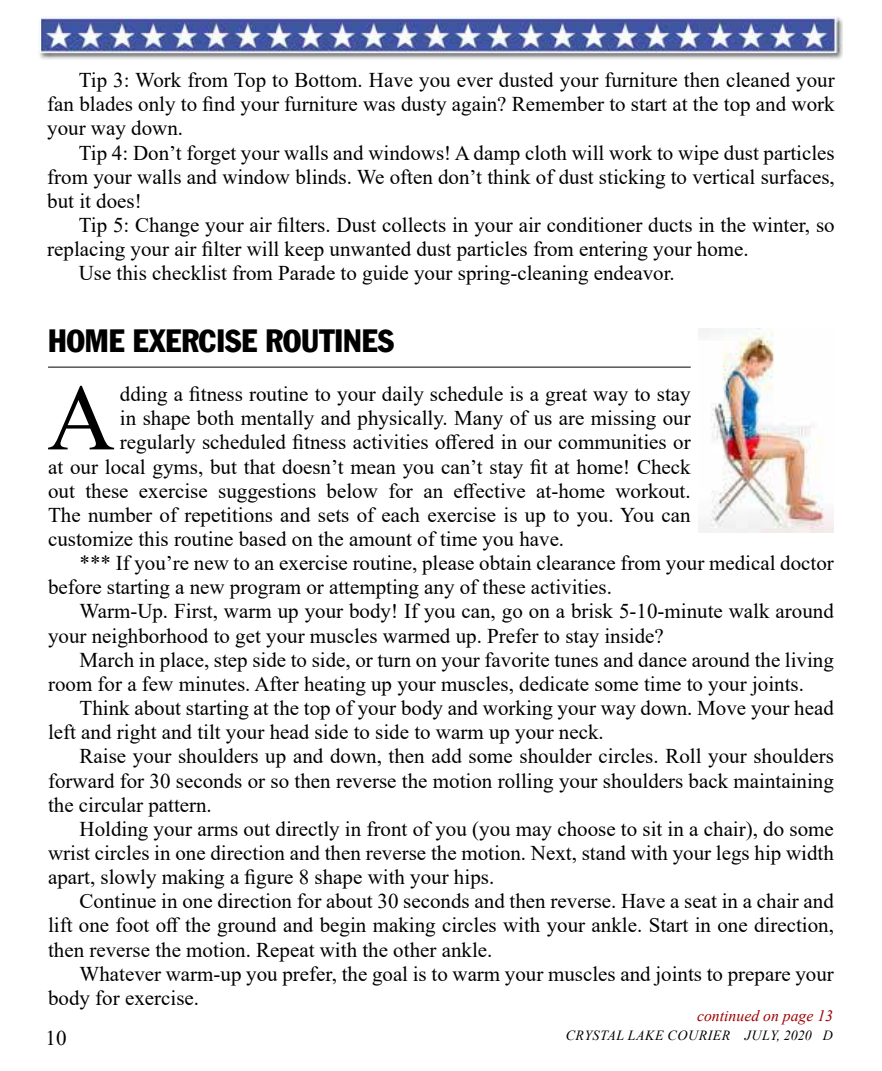
<style>
.page{position:relative;width:882px;height:1071px;background:#fff}
.page>*{position:absolute;margin:0;border:0;box-sizing:border-box;transform-origin:0 0}
.t1{font:93.98px "Times New Roman";color:#000}
.t2{font:31.5px "Franklin Gothic Condensed";color:#000}
.t3{font:21px/24.2px "Times New Roman";color:#000;text-align:justify}
.t4{font:italic 15.75px "Times New Roman";color:#9e0000}
.t5{font:italic 14px "Times New Roman";letter-spacing:.035em;color:#000}
</style>
<div class="page">
<img style="left:38px;top:16px;width:805px;height:44px">
<img style="left:699px;top:329px;width:135px;height:203px">
<hr style="left:48px;top:367px;width:643px;height:1px;background:#000">
<p class="t3" style="left:47px;top:67px;width:789px;text-indent:32px">Tip 3: Work from Top to Bottom. Have you ever dusted your furniture then cleaned your fan blades only to find your furniture was dusty again? Remember to start at the top and work your way down.</p>
<p class="t3" style="left:47px;top:140px;width:789px;text-indent:32px">Tip 4: Don’t forget your walls and windows! A damp cloth will work to wipe dust particles from your walls and window blinds. We often don’t think of dust sticking to vertical surfaces, but it does!</p>
<p class="t3" style="left:79px;top:212px;width:757px">Tip 5: Change your air filters. Dust collects in your air conditioner ducts in the winter, so</p>
<p class="t3" style="left:47px;top:236px;width:703px">replacing your air filter will keep unwanted dust particles from entering your home.</p>
<p class="t3" style="left:79px;top:261px;width:598px">Use this checklist from Parade to guide your spring-cleaning endeavor.</p>
<h2 class="t2" style="left:48px;top:321px;width:347px">HOME EXERCISE ROUTINES</h2>
<h1 class="t1" style="left:47px;top:352px;width:69px">A</h1>
<p class="t3" style="left:120px;top:381px;width:572px">dding a fitness routine to your daily schedule is a great way to stay</p>
<p class="t3" style="left:120px;top:405px;width:572px">in shape both mentally and physically. Many of us are missing our</p>
<p class="t3" style="left:120px;top:430px;width:572px">regularly scheduled fitness activities offered in our communities or</p>
<p class="t3" style="left:48px;top:454px;width:644px">at our local gyms, but that doesn’t mean you can’t stay fit at home! Check</p>
<p class="t3" style="left:48px;top:478px;width:644px">out these exercise suggestions below for an effective at-home workout.</p>
<p class="t3" style="left:48px;top:502px;width:644px">The number of repetitions and sets of each exercise is up to you. You can</p>
<p class="t3" style="left:48px;top:526px;width:518px">customize this routine based on the amount of time you have.</p>
<p class="t3" style="left:80px;top:550px;width:756px">*** If you’re new to an exercise routine, please obtain clearance from your medical doctor</p>
<p class="t3" style="left:48px;top:575px;width:565px">before starting a new program or attempting any of these activities.</p>
<p class="t3" style="left:80px;top:599px;width:756px">Warm-Up. First, warm up your body! If you can, go on a brisk 5-10-minute walk around</p>
<p class="t3" style="left:48px;top:623px;width:617px">your neighborhood to get your muscles warmed up. Prefer to stay inside?</p>
<p class="t3" style="left:80px;top:647px;width:756px">March in place, step side to side, or turn on your favorite tunes and dance around the living</p>
<p class="t3" style="left:48px;top:671px;width:757px">room for a few minutes. After heating up your muscles, dedicate some time to your joints.</p>
<p class="t3" style="left:80px;top:695px;width:756px">Think about starting at the top of your body and working your way down. Move your head</p>
<p class="t3" style="left:48px;top:719px;width:557px">left and right and tilt your head side to side to warm up your neck.</p>
<p class="t3" style="left:80px;top:744px;width:756px">Raise your shoulders up and down, then add some shoulder circles. Roll your shoulders</p>
<p class="t3" style="left:48px;top:768px;width:787px">forward for 30 seconds or so then reverse the motion rolling your shoulders back maintaining</p>
<p class="t3" style="left:48px;top:792px;width:165px">the circular pattern.</p>
<p class="t3" style="left:80px;top:816px;width:756px">Holding your arms out directly in front of you (you may choose to sit in a chair), do some</p>
<p class="t3" style="left:48px;top:840px;width:787px">wrist circles in one direction and then reverse the motion. Next, stand with your legs hip width</p>
<p class="t3" style="left:48px;top:864px;width:448px">apart, slowly making a figure 8 shape with your hips.</p>
<p class="t3" style="left:80px;top:888px;width:756px">Continue in one direction for about 30 seconds and then reverse. Have a seat in a chair and</p>
<p class="t3" style="left:48px;top:913px;width:787px">lift one foot off the ground and begin making circles with your ankle. Start in one direction,</p>
<p class="t3" style="left:48px;top:937px;width:446px">then reverse the motion. Repeat with the other ankle.</p>
<p class="t3" style="left:80px;top:961px;width:756px">Whatever warm-up you prefer, the goal is to warm your muscles and joints to prepare your</p>
<p class="t3" style="left:48px;top:985px;width:153px">body for exercise.</p>
<p class="t4" style="left:697px;top:1005px;width:138px">continued on page 13</p>
<p class="t3" style="left:46px;top:1025px;width:22px">10</p>
<p class="t5" style="left:566px;top:1026px;width:269px">CRYSTAL LAKE COURIER JULY, 2020 D</p>
</div>
